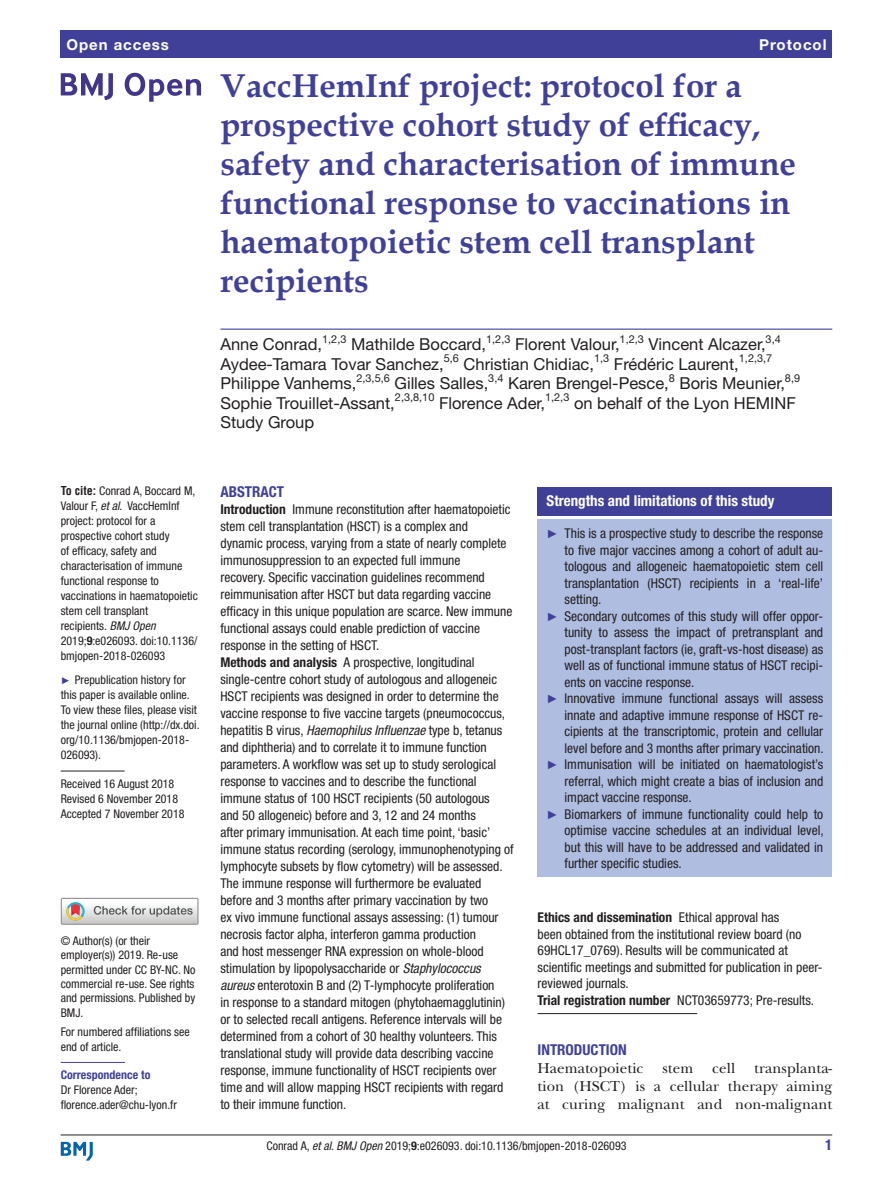
<style>
.page{position:relative;width:893px;height:1191px;background:#fff}
.page>*{position:absolute;margin:0;border:0;box-sizing:border-box;transform-origin:0 0}
.t1{font:700 33px/39px "Book Antiqua";color:#414099}
.t2{font:16.5px "Helvetica Neue LT Std";color:#231f20}
.t3{font:15px/18px "New Baskerville";letter-spacing:.005em;color:#231f20;text-align:justify}
.t4{font:700 condensed 15px "Helvetica Neue LT Std";color:#fff}
.t5{font:700 condensed 15px "Helvetica Neue LT Std";color:#414099}
.t6{font:700 15px "Helvetica Neue LT Std";letter-spacing:.065em;color:#fff}
.t7{font:condensed 13.5px/17px "Helvetica Neue LT Std";color:#231f20}
.t8{font:condensed 12px/15px "Helvetica Neue LT Std";color:#231f20}
.t9{font:700 condensed 12px "Helvetica Neue LT Std";color:#414099}
.t10{font:10.95px "Helvetica Neue LT Std";color:#231f20}
.s1{font-family:"Helvetica LT Std";font-weight:700}
.s2{font-style:italic}
.s3{font-weight:700}
.s4{font-family:"Arial";font-stretch:normal;font-size:9.75px;color:#414099}
.s5{font-family:"Arial";font-stretch:normal;font-size:12px;color:#414099}
</style>
<div class="page">
<hr style="left:61px;top:1134px;width:771px;height:1px;background:#231f20">
<svg style="left:61px;top:1141px;width:32px;height:19px"></svg>
<div style="left:61px;top:31px;width:771px;height:27px;background:#414099"></div>
<hr style="left:220px;top:328px;width:612px;height:2px;background:#414099">
<hr style="left:61px;top:770px;width:64px;height:1px;background:#231f20">
<hr style="left:61px;top:1062px;width:64px;height:1px;background:#414099">
<svg style="left:61px;top:73px;width:52px;height:27px"></svg>
<svg style="left:125px;top:73px;width:76px;height:29px"></svg>
<div style="left:61px;top:897px;width:138px;height:27px;border:1px solid #969090"></div>
<svg style="left:61px;top:898px;width:137px;height:26px"></svg>
<hr style="left:538px;top:1013px;width:159px;height:1px;background:#231f20">
<div style="left:538px;top:487px;width:294px;height:28px;background:#414099"></div>
<div style="left:538px;top:519px;width:294px;height:358px;background:#afbde1"></div>
<p class="t6" style="left:66px;top:35px;width:104px">Open access</p>
<p class="t6" style="left:759px;top:35px;width:69px">Protocol</p>
<h1 class="t1" style="left:220px;top:66px;width:577px">VaccHemInf project: protocol for a prospective cohort study of efficacy, safety and characterisation of immune functional response to vaccinations in haematopoietic stem cell transplant recipients</h1>
<p class="t2" style="left:220px;top:335px;width:103px">Anne Conrad,</p>
<p class="t10" style="left:322px;top:332px;width:26px">1,2,3</p>
<p class="t2" style="left:351px;top:335px;width:137px">Mathilde Boccard,</p>
<p class="t10" style="left:486px;top:332px;width:26px">1,2,3</p>
<p class="t2" style="left:515px;top:335px;width:106px">Florent Valour,</p>
<p class="t10" style="left:620px;top:332px;width:26px">1,2,3</p>
<p class="t2" style="left:649px;top:335px;width:119px">Vincent Alcazer,</p>
<p class="t10" style="left:766px;top:332px;width:17px">3,4</p>
<p class="t2" style="left:220px;top:354px;width:225px">Aydee-Tamara Tovar Sanchez,</p>
<p class="t10" style="left:444px;top:352px;width:17px">5,6</p>
<p class="t2" style="left:464px;top:354px;width:132px">Christian Chidiac,</p>
<p class="t10" style="left:594px;top:352px;width:17px">1,3</p>
<p class="t2" style="left:614px;top:354px;width:127px">Frédéric Laurent,</p>
<p class="t10" style="left:739px;top:352px;width:35px">1,2,3,7</p>
<p class="t2" style="left:220px;top:374px;width:138px">Philippe Vanhems,</p>
<p class="t10" style="left:356px;top:371px;width:35px">2,3,5,6</p>
<p class="t2" style="left:394px;top:374px;width:95px">Gilles Salles,</p>
<p class="t10" style="left:488px;top:371px;width:17px">3,4</p>
<p class="t2" style="left:508px;top:374px;width:162px">Karen Brengel-Pesce,</p>
<p class="t10" style="left:669px;top:371px;width:8px">8</p>
<p class="t2" style="left:679px;top:374px;width:107px">Boris Meunier,</p>
<p class="t10" style="left:785px;top:371px;width:17px">8,9</p>
<p class="t2" style="left:220px;top:393px;width:176px">Sophie Trouillet-Assant,</p>
<p class="t10" style="left:395px;top:391px;width:41px">2,3,8,10</p>
<p class="t2" style="left:439px;top:393px;width:108px">Florence Ader,</p>
<p class="t10" style="left:545px;top:391px;width:26px">1,2,3</p>
<p class="t2" style="left:574px;top:393px;width:223px">on behalf of the Lyon HEMINF</p>
<p class="t2" style="left:220px;top:413px;width:95px">Study Group</p>
<p class="t8" style="left:61px;top:483px;width:139px"><span class="s1">To cite:</span> Conrad A, Boccard M,<br>Valour F, <span class="s2">et al</span>. VaccHemInf project: protocol for a prospective cohort study<br>of efficacy, safety and characterisation of immune functional response to vaccinations in haematopoietic stem cell transplant<br>recipients. <span class="s2">BMJ Open<br></span>2019;<span class="s3">9</span>:e026093. doi:10.1136/ bmjopen-2018-026093</p>
<p class="t8" style="left:61px;top:672px;width:140px"><span class="s4">►</span> Prepublication history for this paper is available online.<br>To view these files, please visit the journal online (http://dx.doi. org/10.1136/bmjopen-2018-<br>026093).</p>
<p class="t8" style="left:61px;top:776px;width:125px">Received 16 August 2018<br>Revised 6 November 2018<br>Accepted 7 November 2018</p>
<p class="t8" style="left:61px;top:933px;width:136px;line-height:14.4px">© Author(s) (or their employer(s)) 2019. Re-use permitted under CC BY-NC. No commercial re-use. See rights and permissions. Published by<br>BMJ.</p>
<p class="t8" style="left:61px;top:1024px;width:130px">For numbered affiliations see end of article.</p>
<p class="t9" style="left:61px;top:1067px;width:91px">Correspondence to</p>
<p class="t8" style="left:61px;top:1082px;width:118px">Dr Florence Ader; florence.ader@chu-lyon.fr</p>
<p class="t5" style="left:220px;top:483px;width:65px">Abstract</p>
<p class="t7" style="left:220px;top:501px;width:295px"><span class="s3">Introduction</span> Immune reconstitution after haematopoietic stem cell transplantation (HSCT) is a complex and dynamic process, varying from a state of nearly complete immunosuppression to an expected full immune<br>recovery. Specific vaccination guidelines recommend reimmunisation after HSCT but data regarding vaccine efficacy in this unique population are scarce. New immune functional assays could enable prediction of vaccine response in the setting of HSCT.<br><span class="s3">Methods and analysis</span> A prospective, longitudinal single-centre cohort study of autologous and allogeneic HSCT recipients was designed in order to determine the vaccine response to five vaccine targets (pneumococcus, hepatitis B virus, <span class="s2">Haemophilus Influenzae</span> type b, tetanus and diphtheria) and to correlate it to immune function parameters. A workflow was set up to study serological response to vaccines and to describe the functional immune status of 100 HSCT recipients (50 autologous<br>and 50 allogeneic) before and 3, 12 and 24 months<br>after primary immunisation. At each time point, ‘basic’ immune status recording (serology, immunophenotyping of lymphocyte subsets by flow cytometry) will be assessed.<br>The immune response will furthermore be evaluated before and 3 months after primary vaccination by two<br>ex vivo immune functional assays assessing: (1) tumour necrosis factor alpha, interferon gamma production<br>and host messenger RNA expression on whole-blood stimulation by lipopolysaccharide or <span class="s2">Staphylococcus aureus</span> enterotoxin B and (2) T-lymphocyte proliferation<br>in response to a standard mitogen (phytohaemagglutinin) or to selected recall antigens. Reference intervals will be determined from a cohort of 30 healthy volunteers. This translational study will provide data describing vaccine response, immune functionality of HSCT recipients over time and will allow mapping HSCT recipients with regard to their immune function.</p>
<p class="t4" style="left:547px;top:492px;width:229px">Strengths and limitations of this study</p>
<p class="t7" style="left:547px;top:525px;width:278px"><span class="s5">►</span> This is a prospective study to describe the response</p>
<p class="t7" style="left:565px;top:541px;width:260px">to five major vaccines among a cohort of adult au-</p>
<p class="t7" style="left:565px;top:558px;width:260px">tologous and allogeneic haematopoietic stem cell</p>
<p class="t7" style="left:565px;top:574px;width:260px">transplantation (HSCT) recipients in a ‘real-life’</p>
<p class="t7" style="left:565px;top:591px;width:38px">setting.</p>
<p class="t7" style="left:547px;top:607px;width:278px"><span class="s5">►</span> Secondary outcomes of this study will offer oppor-</p>
<p class="t7" style="left:565px;top:624px;width:260px">tunity to assess the impact of pretransplant and</p>
<p class="t7" style="left:565px;top:640px;width:260px">post-transplant factors (ie, graft-vs-host disease) as</p>
<p class="t7" style="left:565px;top:657px;width:260px">well as of functional immune status of HSCT recipi-</p>
<p class="t7" style="left:565px;top:673px;width:131px">ents on vaccine response.</p>
<p class="t7" style="left:547px;top:690px;width:278px"><span class="s5">►</span> Innovative immune functional assays will assess</p>
<p class="t7" style="left:565px;top:706px;width:260px">innate and adaptive immune response of HSCT re-</p>
<p class="t7" style="left:565px;top:723px;width:260px">cipients at the transcriptomic, protein and cellular</p>
<p class="t7" style="left:565px;top:739px;width:261px">level before and 3 months after primary vaccination.</p>
<p class="t7" style="left:547px;top:756px;width:278px"><span class="s5">►</span> Immunisation will be initiated on haematologist’s</p>
<p class="t7" style="left:565px;top:772px;width:260px">referral, which might create a bias of inclusion and</p>
<p class="t7" style="left:565px;top:789px;width:129px">impact vaccine response.</p>
<p class="t7" style="left:547px;top:805px;width:278px"><span class="s5">►</span> Biomarkers of immune functionality could help to</p>
<p class="t7" style="left:565px;top:822px;width:261px">optimise vaccine schedules at an individual level,</p>
<p class="t7" style="left:565px;top:838px;width:260px">but this will have to be addressed and validated in</p>
<p class="t7" style="left:565px;top:855px;width:119px">further specific studies.</p>
<p class="t7" style="left:538px;top:909px;width:286px;line-height:16.5px"><span class="s3">Ethics and dissemination</span> Ethical approval has<br>been obtained from the institutional review board (no 69HCL17_0769). Results will be communicated at scientific meetings and submitted for publication in peer&shy;reviewed journals.<br><span class="s3">Trial registration number</span> NCT03659773; Pre-results.</p>
<p class="t5" style="left:538px;top:1041px;width:91px">Introduction</p>
<p class="t3" style="left:538px;top:1059px;width:107px">Haematopoietic</p>
<p class="t3" style="left:662px;top:1059px;width:32px">stem</p>
<p class="t3" style="left:712px;top:1059px;width:25px">cell</p>
<p class="t3" style="left:538px;top:1059px;width:296px;text-indent:217px">transplanta&shy;tion (HSCT) is a cellular therapy aiming at curing malignant and non-malignant</p>
<p class="t8" style="left:266px;top:1137px;width:362px">Conrad A, <span class="s2">et al</span>. <span class="s2">BMJ Open</span> 2019;<span class="s3">9</span>:e026093. doi:10.1136/bmjopen-2018-026093</p>
<p class="t5" style="left:825px;top:1135px;width:9px">1</p>
</div>
